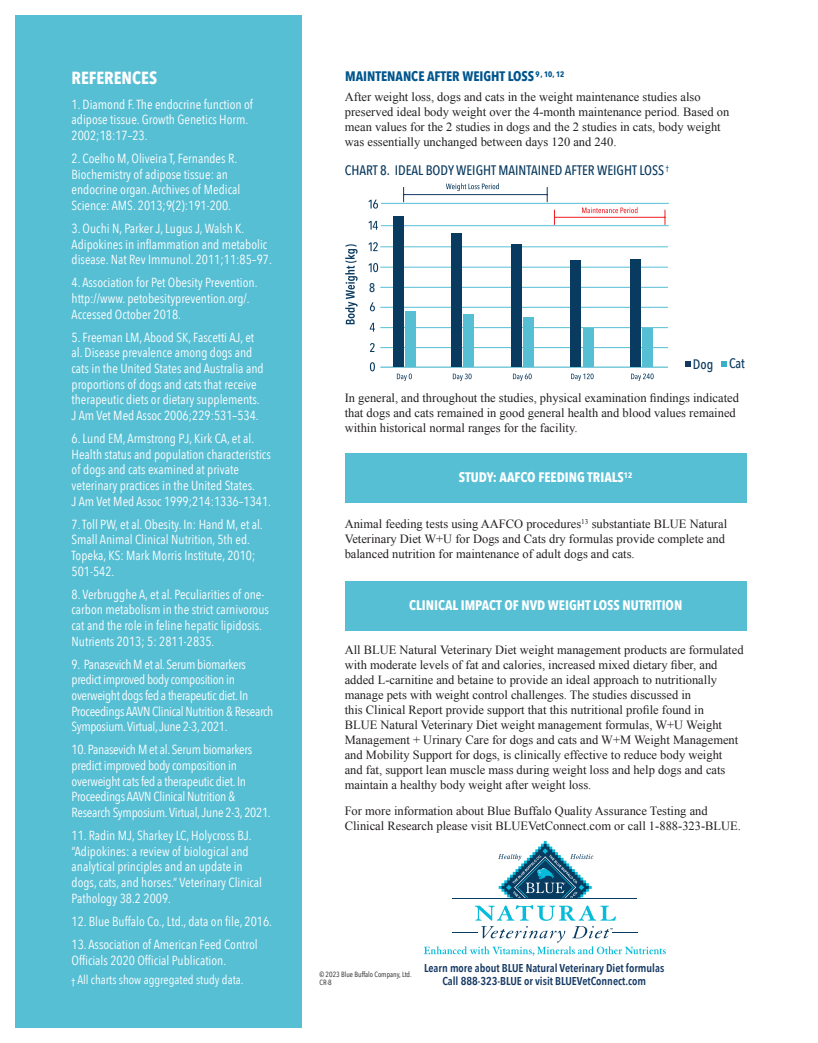
<style>
.page{position:relative;width:818px;height:1043px;background:#fff}
.page>*{position:absolute;margin:0;border:0;box-sizing:border-box;transform-origin:0 0}
.t1{font:700 17.5px "Avenir Next Condensed";color:#fff}
.Super_Header{font:700 13.75px "Avenir Next Condensed";color:#fff}
.Figure_1{font:500 13.75px "Avenir Next Condensed";color:#093a5f}
.Super_Header-2{font:700 13.75px "Avenir Next Condensed";color:#00568d}
.t2{font:13.12px/15.6px "Avenir Next Condensed";color:#fff}
.t3{font:13.12px/15.6px "Avenir Next Condensed";letter-spacing:-.02em;color:#fff}
.t4{font:13.12px/15.6px "Avenir Next Condensed";letter-spacing:-.025em;color:#fff}
.Body{font:12.5px/15px "Times New Roman";color:#231f20}
.Figure_1-2{font:500 12.5px "Avenir Next Condensed";color:#093a5f}
.t5{font:12.38px "Avenir Next Condensed";color:#fff}
.t6{font:600 11.38px "Avenir Next Condensed";color:#133863}
.t7{font:7.5px "Avenir Next Condensed";color:#231f20}
</style>
<div class="page">
<div style="left:15px;top:15px;width:286px;height:1013px;background:#57bfd4"></div>
<div style="left:345px;top:581px;width:401px;height:49px;background:#57bfd4"></div>
<hr style="left:380px;top:347px;width:288px;height:1px;background:#57bfd4">
<hr style="left:380px;top:327px;width:288px;height:1px;background:#57bfd4">
<hr style="left:380px;top:307px;width:288px;height:1px;background:#57bfd4">
<hr style="left:380px;top:287px;width:288px;height:1px;background:#57bfd4">
<hr style="left:380px;top:267px;width:288px;height:1px;background:#57bfd4">
<hr style="left:380px;top:246px;width:288px;height:1px;background:#57bfd4">
<svg style="left:370px;top:302px;width:5px;height:9px"></svg>
<svg style="left:370px;top:323px;width:5px;height:8px"></svg>
<svg style="left:370px;top:343px;width:4px;height:9px"></svg>
<svg style="left:370px;top:362px;width:5px;height:9px"></svg>
<svg style="left:397px;top:373px;width:15px;height:8px"></svg>
<svg style="left:453px;top:373px;width:18px;height:8px"></svg>
<svg style="left:513px;top:373px;width:18px;height:8px"></svg>
<svg style="left:571px;top:373px;width:22px;height:8px"></svg>
<svg style="left:631px;top:373px;width:22px;height:8px"></svg>
<hr style="left:380px;top:366px;width:288px;height:1px;background:#37afc8">
<svg style="left:582px;top:207px;width:55px;height:6px"></svg>
<hr style="left:554px;top:217px;width:111px;height:1px;background:#ee1d23">
<svg style="left:554px;top:210px;width:1px;height:15px"></svg>
<svg style="left:664px;top:210px;width:1px;height:15px"></svg>
<svg style="left:446px;top:183px;width:53px;height:8px"></svg>
<hr style="left:403px;top:194px;width:144px;height:1px;background:#133863">
<svg style="left:403px;top:187px;width:1px;height:15px"></svg>
<svg style="left:546px;top:187px;width:1px;height:15px"></svg>
<svg style="left:345px;top:244px;width:12px;height:80px"></svg>
<svg style="left:368px;top:263px;width:10px;height:9px"></svg>
<svg style="left:368px;top:242px;width:9px;height:9px"></svg>
<svg style="left:368px;top:221px;width:10px;height:9px"></svg>
<svg style="left:368px;top:200px;width:10px;height:8px"></svg>
<hr style="left:381px;top:225px;width:287px;height:1px;background:#57bfd4">
<hr style="left:381px;top:203px;width:287px;height:1px;background:#57bfd4">
<div style="left:393px;top:216px;width:10px;height:150px;background:#093a5f"></div>
<div style="left:405px;top:311px;width:11px;height:55px;background:#57bfd4"></div>
<div style="left:451px;top:233px;width:10px;height:133px;background:#093a5f"></div>
<div style="left:463px;top:314px;width:11px;height:52px;background:#57bfd4"></div>
<div style="left:511px;top:244px;width:10px;height:123px;background:#093a5f"></div>
<div style="left:523px;top:317px;width:11px;height:50px;background:#57bfd4"></div>
<div style="left:570px;top:260px;width:11px;height:107px;background:#093a5f"></div>
<div style="left:583px;top:328px;width:10px;height:39px;background:#57bfd4"></div>
<div style="left:630px;top:259px;width:10px;height:108px;background:#093a5f"></div>
<div style="left:642px;top:328px;width:11px;height:39px;background:#57bfd4"></div>
<svg style="left:685px;top:361px;width:6px;height:6px"></svg>
<svg style="left:721px;top:361px;width:5px;height:6px"></svg>
<div style="left:345px;top:453px;width:401px;height:49px;background:#57bfd4"></div>
<svg style="left:498px;top:841px;width:95px;height:57px"></svg>
<hr style="left:452px;top:898px;width:185px;height:1px;background:#083b60">
<svg style="left:475px;top:905px;width:140px;height:15px"></svg>
<svg style="left:424px;top:926px;width:241px;height:30px"></svg>
<p class="t1" style="left:72px;top:67px;width:87px">REFERENCES</p>
<p class="t2" style="left:72px;top:95px;width:183px">1. Diamond F. The endocrine function of adipose tissue. Growth Genetics Horm.<br>2002;18:17–23.</p>
<p class="t2" style="left:72px;top:150px;width:170px">2. Coelho M, Oliveira T, Fernandes R.<br>Biochemistry of adipose tissue: an endocrine organ. Archives of Medical Science: AMS. 2013;9(2):191-200.</p>
<p class="t2" style="left:72px;top:220px;width:202px">3. Ouchi N, Parker J, Lugus J, Walsh K.<br>Adipokines in inflammation and metabolic disease. Nat Rev Immunol. 2011;11:85–97.</p>
<p class="t2" style="left:72px;top:274px;width:187px">4. Association for Pet Obesity Prevention. http://www. petobesityprevention.org/.<br>Accessed October 2018.</p>
<p class="t2" style="left:72px;top:329px;width:193px">5. Freeman LM, Abood SK, Fascetti AJ, et al. Disease prevalence among dogs and cats in the United States and Australia and proportions of dogs and cats that receive therapeutic diets or dietary supplements.<br>J Am Vet Med Assoc 2006;229:531–534.</p>
<p class="t2" style="left:72px;top:430px;width:201px">6. Lund EM, Armstrong PJ, Kirk CA, et al.<br>Health status and population characteristics of dogs and cats examined at private veterinary practices in the United States.<br>J Am Vet Med Assoc 1999;214:1336–1341.</p>
<p class="t2" style="left:72px;top:515px;width:193px">7. Toll PW, et al. Obesity. In: Hand M, et al.<br>Small Animal Clinical Nutrition, 5th ed.<br>Topeka, KS: Mark Morris Institute, 2010; 501-542.</p>
<p class="t2" style="left:72px;top:585px;width:199px">8. Verbrugghe A, et al. Peculiarities of one&shy;carbon metabolism in the strict carnivorous cat and the role in feline hepatic lipidosis.<br>Nutrients 2013; 5: 2811-2835.</p>
<p class="t4" style="left:72px;top:655px;width:203px">9. Panasevich M et al. Serum biomarkers predict improved body composition in overweight dogs fed a therapeutic diet. In Proceedings AAVN Clinical Nutrition &amp; Research Symposium. Virtual, June 2-3, 2021.</p>
<p class="t3" style="left:72px;top:741px;width:201px">10. Panasevich M et al. Serum biomarkers predict improved body composition in overweight cats fed a therapeutic diet. In Proceedings AAVN Clinical Nutrition &amp; Research Symposium. Virtual, June 2-3, 2021.</p>
<p class="t2" style="left:72px;top:827px;width:192px">11. Radin MJ, Sharkey LC, Holycross BJ. “Adipokines: a review of biological and analytical principles and an update in dogs, cats, and horses.” Veterinary Clinical Pathology 38.2 2009.</p>
<p class="t2" style="left:72px;top:912px;width:202px">12. Blue Buffalo Co., Ltd., data on file, 2016.</p>
<p class="t2" style="left:72px;top:935px;width:187px">13. Association of American Feed Control<br>Officials 2020 Official Publication.</p>
<p class="t5" style="left:72px;top:968px;width:173px"><sub>†</sub> All charts show aggregated study data.</p>
<p class="t7" style="left:319px;top:967px;width:94px">© 2023 Blue Buffalo Company, Ltd.</p>
<p class="Super_Header-2" style="left:345px;top:68px;width:221px">MAINTENANCE AFTER WEIGHT LOSS <sup>9,</sup> <sup>10,</sup> <sup>12</sup></p>
<p class="Body" style="left:345px;top:90px;width:386px">After weight loss, dogs and cats in the weight maintenance studies also preserved ideal body weight over the 4-month maintenance period. Based on mean values for the 2 studies in dogs and the 2 studies in cats, body weight was essentially unchanged between days 120 and 240.</p>
<p class="Figure_1" style="left:345px;top:162px;width:325px">CHART 8. IDEAL BODY WEIGHT MAINTAINED AFTER WEIGHT LOSS <sup>†</sup></p>
<p class="Figure_1-2" style="left:369px;top:280px;width:8px">8</p>
<p class="Figure_1" style="left:692px;top:355px;width:22px">Dog</p>
<p class="Figure_1" style="left:729px;top:355px;width:17px">Cat</p>
<p class="Body" style="left:344px;top:390px;width:396px">In general, and throughout the studies, physical examination findings indicated that dogs and cats remained in good general health and blood values remained within historical normal ranges for the facility.</p>
<p class="Super_Header" style="left:459px;top:469px;width:175px">STUDY: AAFCO FEEDING TRIALS<sup>12</sup></p>
<p class="Body" style="left:344px;top:516px;width:384px">Animal feeding tests using AAFCO procedures<sup>13</sup> substantiate BLUE Natural<br>Veterinary Diet W+U for Dogs and Cats dry formulas provide complete and balanced nutrition for maintenance of adult dogs and cats.</p>
<p class="Super_Header" style="left:409px;top:597px;width:275px">CLINICAL IMPACT OF NVD WEIGHT LOSS NUTRITION</p>
<p class="Body" style="left:344px;top:642px;width:400px">All BLUE Natural Veterinary Diet weight management products are formulated with moderate levels of fat and calories, increased mixed dietary fiber, and added L-carnitine and betaine to provide an ideal approach to nutritionally manage pets with weight control challenges. The studies discussed in<br>this Clinical Report provide support that this nutritional profile found in<br>BLUE Natural Veterinary Diet weight management formulas, W+U Weight Management + Urinary Care for dogs and cats and W+M Weight Management and Mobility Support for dogs, is clinically effective to reduce body weight and fat, support lean muscle mass during weight loss and help dogs and cats maintain a healthy body weight after weight loss.</p>
<p class="Body" style="left:344px;top:802px;width:398px">For more information about Blue Buffalo Quality Assurance Testing and<br>Clinical Research please visit BLUEVetConnect.com or call 1-888-323-BLUE.</p>
<p class="t6" style="left:424px;top:958px;width:241px">Learn more about BLUE Natural Veterinary Diet formulas</p>
<p class="t6" style="left:442px;top:971px;width:205px">Call 888-323-BLUE or visit BLUEVetConnect.com</p>
<p class="t7" style="left:319px;top:976px;width:14px">CR-8</p>
</div>
